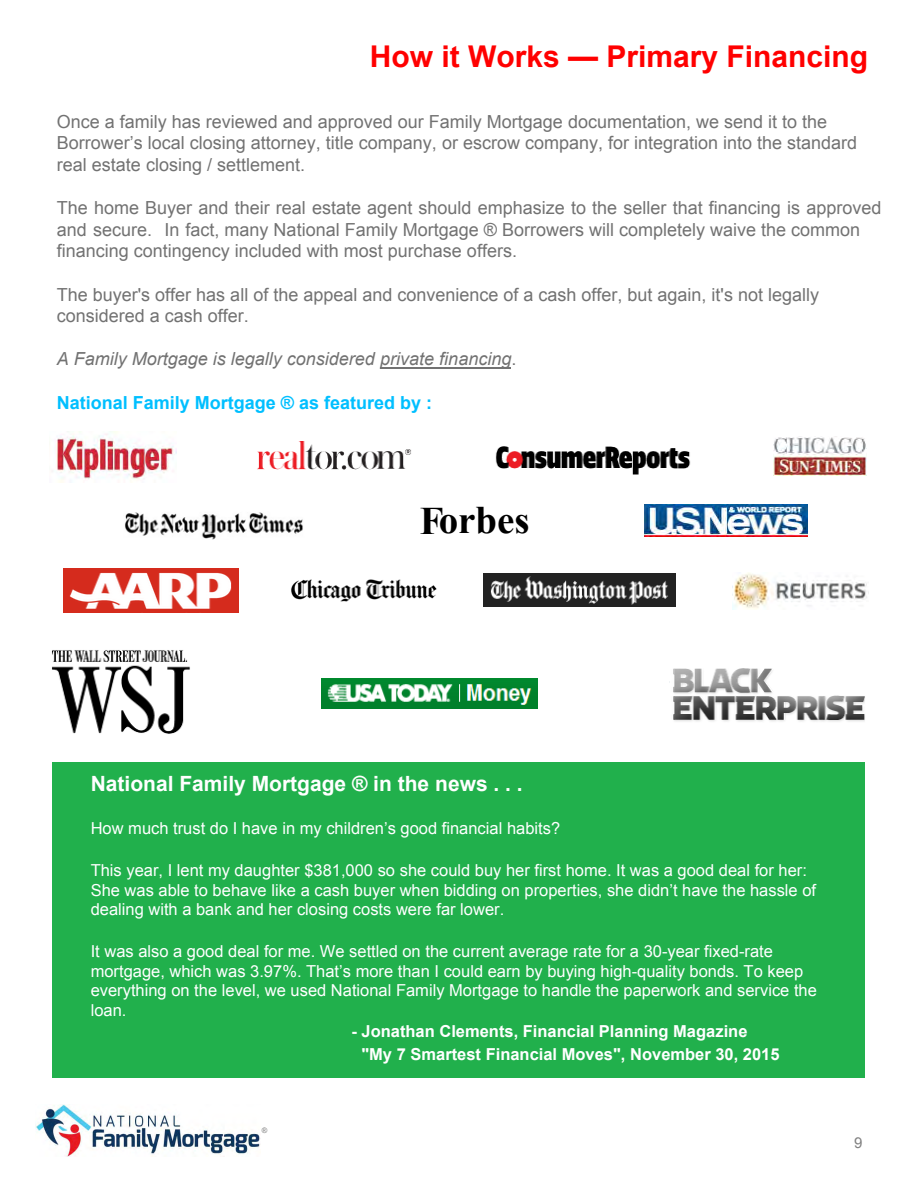
<style>
.page{position:relative;width:918px;height:1188px;background:#fff}
.page>*{position:absolute;margin:0;border:0;box-sizing:border-box;transform-origin:0 0}
.t1{font:700 39px "Times New Roman";color:#000}
.t2{font:700 30px "Arial";color:#f00}
.t3{font:700 21px "Arial";color:#fff}
.t4{font:18px/21.6px "Arial";color:#727272}
.t5{font:italic 18px "Arial";color:#727272}
.t6{font:700 18px "Arial";color:#00bfff}
.t7{font:16.5px/19.8px "Arial";color:#fff}
.t8{font:700 16.5px/23.1px "Arial";color:#fff}
.t9{font:15px "Arial";color:#808080}
.t10{font:7.5px "Arial";color:#808080}
.s1{font-style:normal}
</style>
<div class="page">
<hr style="left:381px;top:368px;width:130px;height:1px;background:#727272">
<img style="left:35px;top:1104px;width:225px;height:53px">
<img style="left:56px;top:431px;width:121px;height:51px">
<img style="left:257px;top:441px;width:154px;height:29px">
<img style="left:495px;top:446px;width:196px;height:29px">
<img style="left:125px;top:512px;width:178px;height:27px">
<img style="left:484px;top:574px;width:191px;height:32px">
<img style="left:644px;top:504px;width:163px;height:33px">
<img style="left:52px;top:650px;width:138px;height:84px">
<img style="left:64px;top:568px;width:174px;height:45px">
<img style="left:732px;top:573px;width:137px;height:36px">
<img style="left:774px;top:436px;width:93px;height:39px">
<img style="left:291px;top:579px;width:146px;height:23px">
<img style="left:322px;top:679px;width:216px;height:29px">
<img style="left:673px;top:668px;width:192px;height:54px">
<div style="left:52px;top:762px;width:813px;height:315px;background:#21b04c"></div>
<h2 class="t2" style="left:370px;top:35px;width:500px">How it Works — Primary Financing</h2>
<p class="t4" style="left:57px;top:111px;width:802px">Once a family has reviewed and approved our Family Mortgage documentation, we send it to the<br>Borrower’s local closing attorney, title company, or escrow company, for integration into the standard real estate closing / settlement.</p>
<p class="t4" style="left:57px;top:197px;width:826px">The home Buyer and their real estate agent should emphasize to the seller that financing is approved and secure. In fact, many National Family Mortgage ® Borrowers will completely waive the common financing contingency included with most purchase offers.</p>
<p class="t4" style="left:57px;top:283px;width:764px">The buyer's offer has all of the appeal and convenience of a cash offer, but again, it's not legally considered a cash offer.</p>
<p class="t5" style="left:57px;top:347px;width:461px">A Family Mortgage is legally considered private financing<span class="s1">.</span></p>
<p class="t6" style="left:57px;top:390px;width:377px">National Family Mortgage ® as featured by :</p>
<h1 class="t1" style="left:420px;top:492px;width:111px">Forbes</h1>
<p class="t3" style="left:91px;top:769px;width:434px">National Family Mortgage ® in the news . . .</p>
<p class="t7" style="left:91px;top:819px;width:471px">How much trust do I have in my children’s good financial habits?</p>
<p class="t7" style="left:91px;top:860px;width:727px">This year, I lent my daughter $381,000 so she could buy her first home. It was a good deal for her:<br>She was able to behave like a cash buyer when bidding on properties, she didn’t have the hassle of dealing with a bank and her closing costs were far lower.</p>
<p class="t7" style="left:91px;top:941px;width:728px">It was also a good deal for me. We settled on the current average rate for a 30-year fixed-rate mortgage, which was 3.97%. That’s more than I could earn by buying high-quality bonds. To keep everything on the level, we used National Family Mortgage to handle the paperwork and service the loan.</p>
<p class="t8" style="left:361px;top:1020px;width:420px;text-indent:-10px">- Jonathan Clements, Financial Planning Magazine "My 7 Smartest Financial Moves", November 30, 2015</p>
<p class="t10" style="left:262px;top:1125px;width:7px">®</p>
<p class="t9" style="left:854px;top:1132px;width:10px">9</p>
</div>
